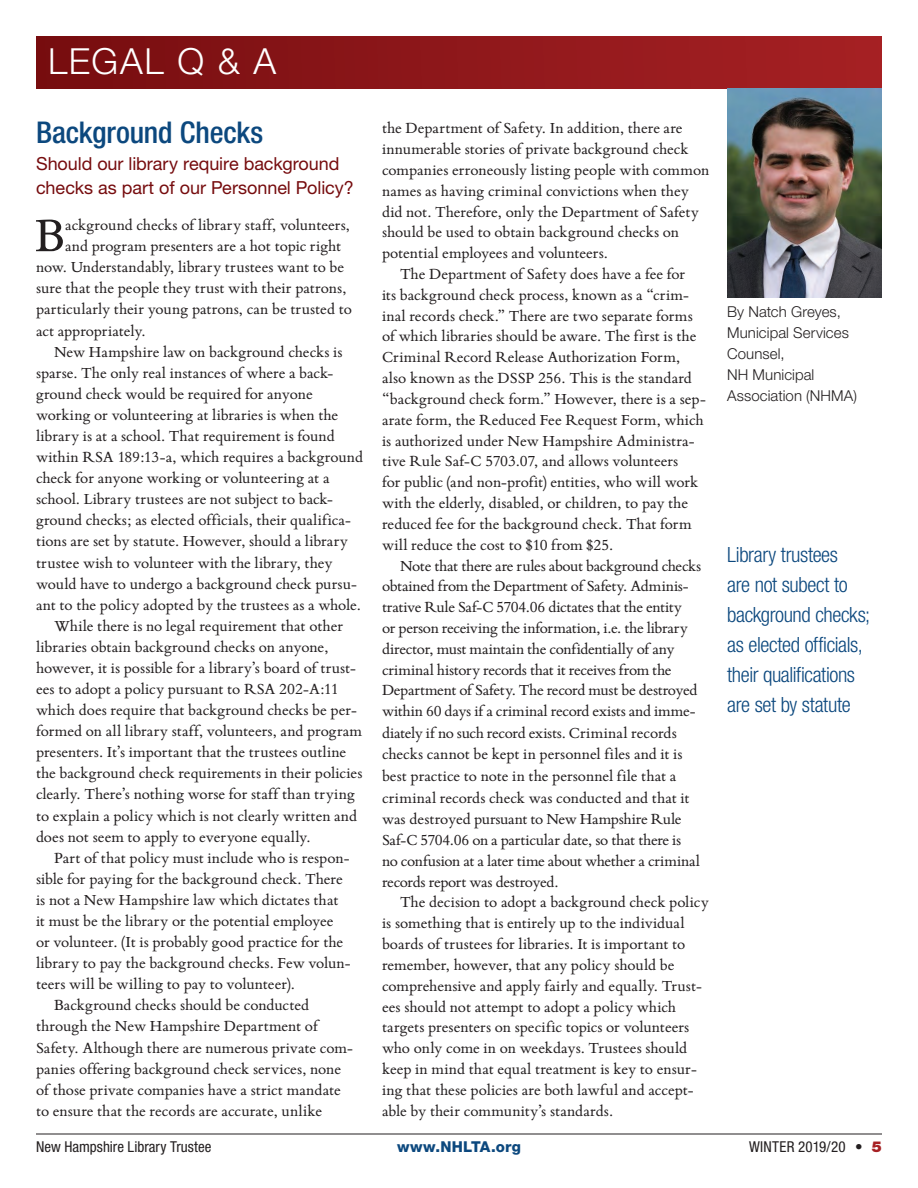
<style>
.page{position:relative;width:918px;height:1188px;background:#fff}
.page>*{position:absolute;margin:0;border:0;box-sizing:border-box;transform-origin:0 0}
.t1{font:51.15px "Bembo Book MT Std";color:#231f20}
.t2{font:300 36px "Helvetica Neue LT Std";letter-spacing:.045em;color:#fff}
.t3{font:500 condensed 30px "Helvetica Neue LT Std";letter-spacing:-.005em;color:#0c487e}
.t4{font:300 condensed 21px/30px "Helvetica Neue LT Std";letter-spacing:-.02em;color:#0c487e}
.t5{font:18px/24.2px "Helvetica Neue LT Std";letter-spacing:-.005em;color:#760c0e}
.t6{font:16.5px/20.9px "Bembo Book MT Std";letter-spacing:-.005em;color:#231f20}
.t7{font:300 15px/21px "Helvetica Neue LT Std";letter-spacing:.005em;color:#231f20}
.t8{font:condensed 15px "Helvetica Neue LT Std";letter-spacing:.005em;color:#231f20}
.t9{font:800 15px "Helvetica Neue LT Std";letter-spacing:.02em;color:#0c487e}
.s1{font-weight:800;font-stretch:normal}
.s2{font-weight:900;font-stretch:normal;color:#a62023}
</style>
<div class="page">
<hr style="left:36px;top:1134px;width:846px;height:1px;background:#231f20">
<div style="left:36px;top:36px;width:846px;height:52px;background:linear-gradient(to right,#760d10,#a62124)"></div>
<img style="left:727px;top:88px;width:155px;height:210px">
<h2 class="t2" style="left:48px;top:39px;width:230px">LEGAL Q &amp; A</h2>
<h3 class="t3" style="left:36px;top:114px;width:229px">Background Checks</h3>
<p class="t5" style="left:36px;top:151px;width:319px">Should our library require background checks as part of our Personnel Policy?</p>
<h1 class="t1" style="left:35px;top:202px;width:32px">B</h1>
<p class="t6" style="left:65px;top:214px;width:286px">ackground checks of library staff, volunteers,</p>
<p class="t6" style="left:65px;top:235px;width:278px">and program presenters are a hot topic right</p>
<p class="t6" style="left:36px;top:256px;width:310px">now. Understandably, library trustees want to be</p>
<p class="t6" style="left:36px;top:277px;width:312px">sure that the people they trust with their patrons,</p>
<p class="t6" style="left:36px;top:298px;width:317px">particularly their young patrons, can be trusted to</p>
<p class="t6" style="left:36px;top:319px;width:111px">act appropriately.</p>
<p class="t6" style="left:54px;top:340px;width:290px">New Hampshire law on background checks is</p>
<p class="t6" style="left:36px;top:361px;width:299px">sparse. The only real instances of where a back-</p>
<p class="t6" style="left:36px;top:383px;width:278px">ground check would be required for anyone</p>
<p class="t6" style="left:36px;top:404px;width:304px">working or volunteering at libraries is when the</p>
<p class="t6" style="left:36px;top:425px;width:300px">library is at a school. That requirement is found</p>
<p class="t6" style="left:36px;top:446px;width:329px">within RSA 189:13-a, which requires a background</p>
<p class="t6" style="left:36px;top:467px;width:295px">check for anyone working or volunteering at a</p>
<p class="t6" style="left:36px;top:488px;width:299px">school. Library trustees are not subject to back-</p>
<p class="t6" style="left:36px;top:509px;width:316px">ground checks; as elected officials, their qualifica-</p>
<p class="t6" style="left:36px;top:530px;width:314px">tions are set by statute. However, should a library</p>
<p class="t6" style="left:36px;top:551px;width:298px">trustee wish to volunteer with the library, they</p>
<p class="t6" style="left:36px;top:572px;width:322px">would have to undergo a background check pursu-</p>
<p class="t6" style="left:36px;top:593px;width:327px">ant to the policy adopted by the trustees as a whole.</p>
<p class="t6" style="left:54px;top:615px;width:291px">While there is no legal requirement that other</p>
<p class="t6" style="left:36px;top:636px;width:294px">libraries obtain background checks on anyone,</p>
<p class="t6" style="left:36px;top:657px;width:322px">however, it is possible for a library’s board of trust-</p>
<p class="t6" style="left:36px;top:678px;width:304px">ees to adopt a policy pursuant to RSA 202-A:11</p>
<p class="t6" style="left:36px;top:699px;width:323px">which does require that background checks be per-</p>
<p class="t6" style="left:36px;top:720px;width:328px">formed on all library staff, volunteers, and program</p>
<p class="t6" style="left:36px;top:741px;width:312px">presenters. It’s important that the trustees outline</p>
<p class="t6" style="left:36px;top:762px;width:328px">the background check requirements in their policies</p>
<p class="t6" style="left:36px;top:783px;width:321px">clearly. There’s nothing worse for staff than trying</p>
<p class="t6" style="left:36px;top:804px;width:323px">to explain a policy which is not clearly written and</p>
<p class="t6" style="left:36px;top:825px;width:276px">does not seem to apply to everyone equally.</p>
<p class="t6" style="left:54px;top:846px;width:297px">Part of that policy must include who is respon-</p>
<p class="t6" style="left:36px;top:868px;width:308px">sible for paying for the background check. There</p>
<p class="t6" style="left:36px;top:889px;width:304px">is not a New Hampshire law which dictates that</p>
<p class="t6" style="left:36px;top:910px;width:299px">it must be the library or the potential employee</p>
<p class="t6" style="left:36px;top:931px;width:309px">or volunteer. (It is probably good practice for the</p>
<p class="t6" style="left:36px;top:952px;width:316px">library to pay the background checks. Few volun-</p>
<p class="t6" style="left:36px;top:973px;width:260px">teers will be willing to pay to volunteer).</p>
<p class="t6" style="left:54px;top:994px;width:257px">Background checks should be conducted</p>
<p class="t6" style="left:36px;top:1015px;width:284px">through the New Hampshire Department of</p>
<p class="t6" style="left:36px;top:1036px;width:318px">Safety. Although there are numerous private com-</p>
<p class="t6" style="left:36px;top:1057px;width:307px">panies offering background check services, none</p>
<p class="t6" style="left:36px;top:1078px;width:306px">of those private companies have a strict mandate</p>
<p class="t6" style="left:36px;top:1100px;width:288px">to ensure that the records are accurate, unlike</p>
<p class="t6" style="left:382px;top:117px;width:329px">the Department of Safety. In addition, there are innumerable stories of private background check companies erroneously listing people with common names as having criminal convictions when they did not. Therefore, only the Department of Safety should be used to obtain background checks on potential employees and volunteers.</p>
<p class="t6" style="left:382px;top:263px;width:325px;text-indent:18px">The Department of Safety does have a fee for<br>its background check process, known as a “crim&shy;inal records check.” There are two separate forms of which libraries should be aware. The first is the Criminal Record Release Authorization Form, also known as the DSSP 256. This is the standard “background check form.” However, there is a sep&shy;arate form, the Reduced Fee Request Form, which is authorized under New Hampshire Administra&shy;tive Rule Saf-C 5703.07, and allows volunteers<br>for public (and non-profit) entities, who will work with the elderly, disabled, or children, to pay the reduced fee for the background check. That form will reduce the cost to $10 from $25.</p>
<p class="t6" style="left:382px;top:554px;width:321px;text-indent:18px">Note that there are rules about background checks obtained from the Department of Safety. Adminis&shy;trative Rule Saf-C 5704.06 dictates that the entity<br>or person receiving the information, i.e. the library director, must maintain the confidentially of any criminal history records that it receives from the Department of Safety. The record must be destroyed within 60 days if a criminal record exists and imme&shy;diately if no such record exists. Criminal records checks cannot be kept in personnel files and it is best practice to note in the personnel file that a criminal records check was conducted and that it was destroyed pursuant to New Hampshire Rule Saf-C 5704.06 on a particular date, so that there is no confusion at a later time about whether a criminal records report was destroyed.</p>
<p class="t6" style="left:382px;top:891px;width:328px;text-indent:18px">The decision to adopt a background check policy is something that is entirely up to the individual boards of trustees for libraries. It is important to remember, however, that any policy should be comprehensive and apply fairly and equally. Trust&shy;ees should not attempt to adopt a policy which targets presenters on specific topics or volunteers who only come in on weekdays. Trustees should keep in mind that equal treatment is key to ensur&shy;ing that these policies are both lawful and accept&shy;able by their community’s standards.</p>
<p class="t7" style="left:727px;top:300px;width:131px">By Natch Greyes,<br>Municipal Services<br>Counsel,<br>NH Municipal<br>Association (NHMA)</p>
<p class="t4" style="left:727px;top:540px;width:145px">Library trustees<br>are not subect to background checks; as elected officials, their qualifications are set by statute</p>
<p class="t8" style="left:36px;top:1138px;width:177px">New Hampshire Library Trustee</p>
<p class="t9" style="left:397px;top:1138px;width:125px">www.NHLTA.org</p>
<p class="t8" style="left:749px;top:1138px;width:134px">WINTER 2019/20 <span class="s1">•</span> <span class="s2">5</span></p>
</div>
